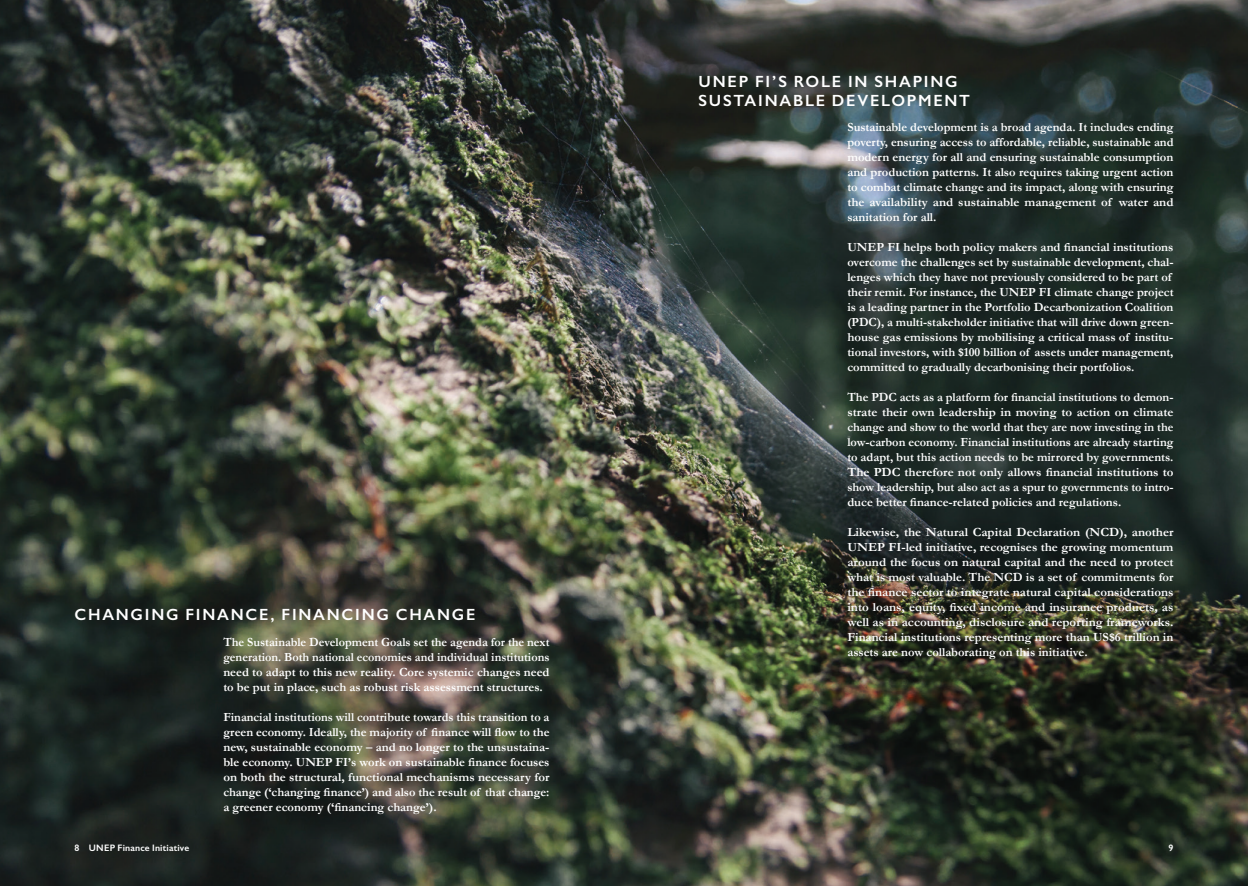
<style>
.page{position:relative;width:1248px;height:886px;background:#fff}
.page>*{position:absolute;margin:0;border:0;box-sizing:border-box;transform-origin:0 0}
.Heading_1{font:600 16.25px/18.8px "Gill Sans";letter-spacing:.11em;color:#fff}
.Body_first{font:700 12.5px/15px "Garamond";color:#fff;text-align:justify}
.LH_Footer{font:600 9.38px "Gill Sans";letter-spacing:.02em;color:#fff}
.RH_Footer{font:600 9.38px "Gill Sans";color:#fff}
</style>
<div class="page">
<img style="left:0;top:0;width:1247px;height:886px">
<p class="Heading_1" style="left:74px;top:605px;width:402px">CHANGING FINANCE, FINANCING CHANGE</p>
<p class="Body_first" style="left:223px;top:634px;width:327px">The Sustainable Development Goals set the agenda for the next generation. Both national economies and individual institutions need to adapt to this new reality. Core systemic changes need to be put in place, such as robust risk assessment structures.</p>
<p class="Body_first" style="left:223px;top:709px;width:327px">Financial institutions will contribute towards this transition to a green economy. Ideally, the majority of finance will flow to the new, sustainable economy – and no longer to the unsustaina&shy;ble economy. UNEP FI’s work on sustainable finance focuses on both the structural, functional mechanisms necessary for change (‘changing finance’) and also the result of that change: a greener economy (‘financing change’).</p>
<p class="Heading_1" style="left:698px;top:72px;width:273px">UNEP FI’S ROLE IN SHAPING<br>SUSTAINABLE DEVELOPMENT</p>
<p class="Body_first" style="left:847px;top:120px;width:327px">Sustainable development is a broad agenda. It includes ending poverty, ensuring access to affordable, reliable, sustainable and modern energy for all and ensuring sustainable consumption and production patterns. It also requires taking urgent action to combat climate change and its impact, along with ensuring the availability and sustainable management of water and sanitation for all.</p>
<p class="Body_first" style="left:847px;top:240px;width:327px;text-align:left">UNEP FI helps both policy makers and financial institutions overcome the challenges set by sustainable development, chal&shy;lenges which they have not previously considered to be part of their remit. For instance, the UNEP FI climate change project is a leading partner in the Portfolio Decarbonization Coalition (PDC), a multi-stakeholder initiative that will drive down green&shy;house gas emissions by mobilising a critical mass of institu&shy;tional investors, with $100 billion of assets under management, committed to gradually decarbonising their portfolios.</p>
<p class="Body_first" style="left:847px;top:390px;width:327px">The PDC acts as a platform for financial institutions to demon&shy;strate their own leadership in moving to action on climate change and show to the world that they are now investing in the low-carbon economy. Financial institutions are already starting to adapt, but this action needs to be mirrored by governments.<br>The PDC therefore not only allows financial institutions to show leadership, but also act as a spur to governments to intro&shy;duce better finance-related policies and regulations.</p>
<p class="Body_first" style="left:847px;top:525px;width:328px">Likewise, the Natural Capital Declaration (NCD), another UNEP FI-led initiative, recognises the growing momentum around the focus on natural capital and the need to protect what is most valuable. The NCD is a set of commitments for the finance sector to integrate natural capital considerations into loans, equity, fixed income and insurance products, as well as in accounting, disclosure and reporting frameworks.<br>Financial institutions representing more than US$6 trillion in assets are now collaborating on this initiative.</p>
<p class="LH_Footer" style="left:74px;top:842px;width:116px">8 UNEP Finance Initiative</p>
<p class="RH_Footer" style="left:1168px;top:842px;width:6px">9</p>
</div>
